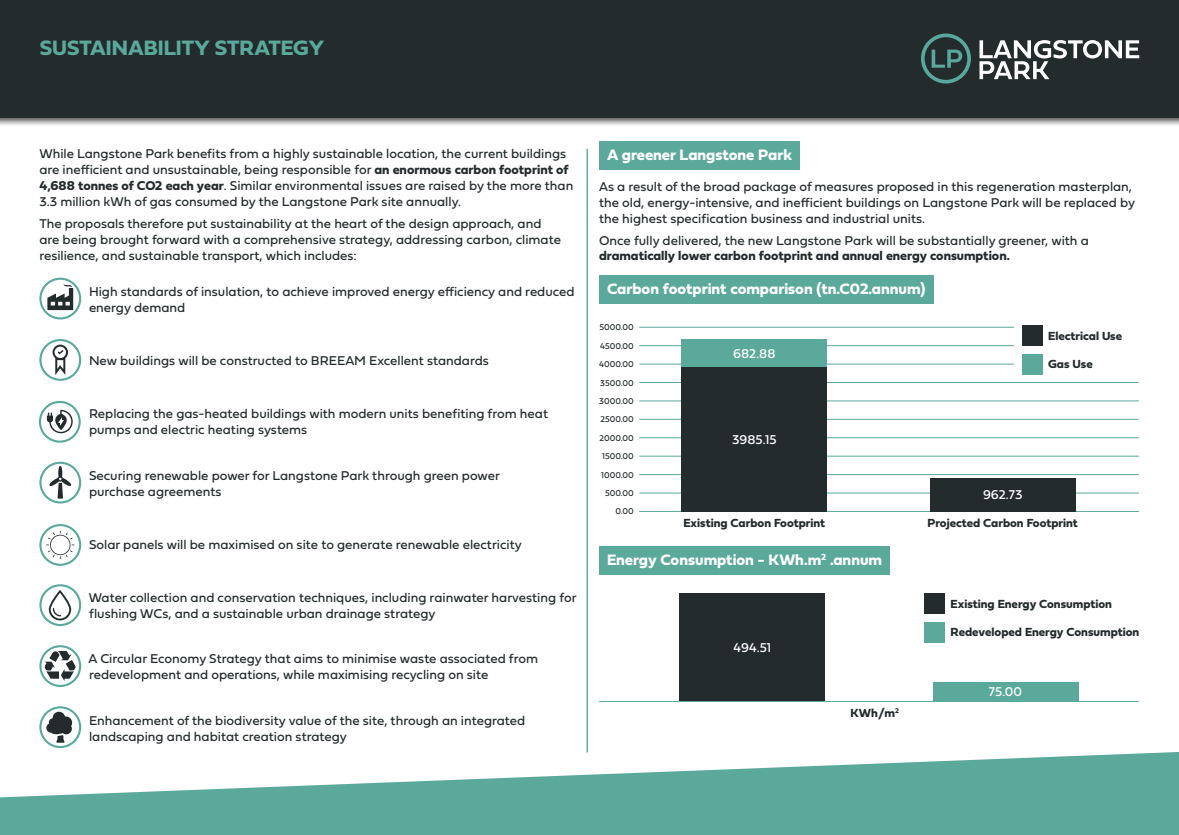
<style>
.page{position:relative;width:1179px;height:835px;background:#fff}
.page>*{position:absolute;margin:0;border:0;box-sizing:border-box;transform-origin:0 0}
.t1{font:21.7px "Fieldwork Geo Bold";color:#5aa99b}
.t2{font:15.75px "Fieldwork Geo Bold";color:#fff}
.t3{font:13.3px/16px "Fieldwork Geo Regular";color:#242b2d}
.t4{font:13.3px "Fieldwork Geo Bold";color:#242b2d}
.t5{font:13.3px "Fieldwork Geo Regular";color:#fff}
.t6{font:12.25px "Fieldwork Geo Bold";color:#242b2d}
.t7{font:8.75px "Fieldwork Geo Regular";color:#242b2d}
.s1{font-family:"Fieldwork Geo Bold"}
</style>
<div class="page">
<div style="left:0;top:0;width:1179px;height:127px;background:#161615;opacity:.75"></div>
<div style="left:0;top:0;width:1179px;height:117px;background:#242b2d"></div>
<svg style="left:979px;top:40px;width:160px;height:39px"></svg>
<svg style="left:921px;top:33px;width:50px;height:50px"></svg>
<svg style="left:0;top:751px;width:1179px;height:83px;fill:#5aa99b"></svg>
<svg style="left:40px;top:279px;width:40px;height:39px"></svg>
<div style="left:39px;top:277px;width:42px;height:42px;border:2px solid #5aa99b;border-radius:50%"></div>
<svg style="left:47px;top:283px;width:26px;height:27px"></svg>
<svg style="left:40px;top:340px;width:40px;height:39px"></svg>
<div style="left:39px;top:339px;width:42px;height:42px;border:2px solid #5aa99b;border-radius:50%"></div>
<svg style="left:53px;top:344px;width:15px;height:31px"></svg>
<svg style="left:40px;top:402px;width:40px;height:39px"></svg>
<div style="left:39px;top:401px;width:42px;height:41px;border:2px solid #5aa99b;border-radius:50%"></div>
<svg style="left:47px;top:410px;width:26px;height:23px"></svg>
<svg style="left:40px;top:462px;width:40px;height:40px"></svg>
<div style="left:39px;top:461px;width:42px;height:42px;border:2px solid #5aa99b;border-radius:50%"></div>
<svg style="left:49px;top:466px;width:23px;height:32px"></svg>
<svg style="left:40px;top:525px;width:40px;height:39px"></svg>
<div style="left:39px;top:524px;width:42px;height:41px;border:2px solid #5aa99b;border-radius:50%"></div>
<svg style="left:46px;top:530px;width:28px;height:29px"></svg>
<svg style="left:40px;top:585px;width:40px;height:40px"></svg>
<div style="left:39px;top:584px;width:42px;height:42px;border:2px solid #5aa99b;border-radius:50%"></div>
<svg style="left:49px;top:589px;width:22px;height:31px"></svg>
<svg style="left:40px;top:646px;width:40px;height:39px"></svg>
<div style="left:39px;top:645px;width:42px;height:41px;border:2px solid #5aa99b;border-radius:50%"></div>
<svg style="left:44px;top:650px;width:32px;height:31px"></svg>
<svg style="left:40px;top:707px;width:40px;height:40px"></svg>
<div style="left:39px;top:706px;width:42px;height:42px;border:2px solid #5aa99b;border-radius:50%"></div>
<svg style="left:45px;top:711px;width:29px;height:31px"></svg>
<div style="left:599px;top:141px;width:201px;height:29px;background:#5aa99b"></div>
<div style="left:599px;top:275px;width:334px;height:29px;background:#5aa99b"></div>
<div style="left:599px;top:546px;width:291px;height:29px;background:#5aa99b"></div>
<hr style="left:639px;top:511px;width:500px;height:1px;background:#5aa99b">
<hr style="left:639px;top:437px;width:500px;height:1px;background:#5aa99b">
<hr style="left:639px;top:474px;width:500px;height:1px;background:#5aa99b">
<hr style="left:639px;top:400px;width:500px;height:1px;background:#5aa99b">
<hr style="left:639px;top:345px;width:499px;height:1px;background:#5aa99b">
<hr style="left:639px;top:492px;width:500px;height:1px;background:#5aa99b">
<hr style="left:639px;top:419px;width:499px;height:1px;background:#5aa99b">
<hr style="left:639px;top:364px;width:499px;height:1px;background:#5aa99b">
<hr style="left:639px;top:456px;width:500px;height:1px;background:#5aa99b">
<hr style="left:639px;top:382px;width:499px;height:1px;background:#5aa99b">
<hr style="left:639px;top:327px;width:500px;height:1px;background:#5aa99b">
<div style="left:681px;top:367px;width:146px;height:144px;background:#242b2d"></div>
<div style="left:681px;top:339px;width:146px;height:28px;background:#5aa99b"></div>
<div style="left:930px;top:477px;width:145px;height:34px;background:#242b2d"></div>
<div style="left:1014px;top:322px;width:125px;height:57px;background:#fff"></div>
<div style="left:1022px;top:325px;width:20px;height:20px;background:#242b2d"></div>
<div style="left:1022px;top:354px;width:20px;height:20px;background:#5aa99b"></div>
<div style="left:679px;top:592px;width:146px;height:109px;background:#242b2d"></div>
<div style="left:932px;top:681px;width:146px;height:20px;background:#5aa99b"></div>
<hr style="left:599px;top:701px;width:539px;height:1px;background:#5aa99b">
<div style="left:924px;top:593px;width:21px;height:20px;background:#242b2d"></div>
<div style="left:924px;top:621px;width:21px;height:21px;background:#5aa99b"></div>
<hr style="left:587px;top:149px;width:1px;height:603px;background:#5aa99b">
<h1 class="t1" style="left:40px;top:30px;width:286px">SUSTAINABILITY STRATEGY</h1>
<p class="t3" style="left:39px;top:145px;width:535px">While Langstone Park benefits from a highly sustainable location, the current buildings are inefficient and unsustainable, being responsible for <span class="s1">an enormous carbon footprint of 4,688 tonnes of CO2 each year</span>. Similar environmental issues are raised by the more than 3.3 million kWh of gas consumed by the Langstone Park site annually.</p>
<p class="t3" style="left:39px;top:215px;width:523px">The proposals therefore put sustainability at the heart of the design approach, and are being brought forward with a comprehensive strategy, addressing carbon, climate resilience, and sustainable transport, which includes:</p>
<p class="t3" style="left:89px;top:283px;width:487px">High standards of insulation, to achieve improved energy efficiency and reduced energy demand</p>
<p class="t3" style="left:89px;top:352px;width:401px">New buildings will be constructed to BREEAM Excellent standards</p>
<p class="t3" style="left:89px;top:405px;width:460px">Replacing the gas-heated buildings with modern units benefiting from heat pumps and electric heating systems</p>
<p class="t3" style="left:89px;top:466px;width:412px">Securing renewable power for Langstone Park through green power purchase agreements</p>
<p class="t3" style="left:89px;top:535px;width:434px">Solar panels will be maximised on site to generate renewable electricity</p>
<p class="t3" style="left:89px;top:589px;width:489px">Water collection and conservation techniques, including rainwater harvesting for flushing WCs, and a sustainable urban drainage strategy</p>
<p class="t3" style="left:89px;top:650px;width:451px">A Circular Economy Strategy that aims to minimise waste associated from redevelopment and operations, while maximising recycling on site</p>
<p class="t3" style="left:89px;top:711px;width:438px">Enhancement of the biodiversity value of the site, through an integrated landscaping and habitat creation strategy</p>
<p class="t2" style="left:607px;top:142px;width:186px">A greener Langstone Park</p>
<p class="t3" style="left:599px;top:178px;width:537px">As a result of the broad package of measures proposed in this regeneration masterplan, the old, energy-intensive, and inefficient buildings on Langstone Park will be replaced by the highest specification business and industrial units.</p>
<p class="t3" style="left:599px;top:231px;width:491px">Once fully delivered, the new Langstone Park will be substantially greener, with a</p>
<p class="t4" style="left:599px;top:245px;width:412px">dramatically lower carbon footprint and annual energy consumption.</p>
<p class="t2" style="left:607px;top:276px;width:320px">Carbon footprint comparison (tn.C02.annum)</p>
<p class="t7" style="left:599px;top:320px;width:36px">5000.00</p>
<p class="t7" style="left:600px;top:339px;width:35px">4500.00</p>
<p class="t7" style="left:599px;top:357px;width:36px">4000.00</p>
<p class="t7" style="left:600px;top:375px;width:35px">3500.00</p>
<p class="t7" style="left:599px;top:394px;width:36px">3000.00</p>
<p class="t7" style="left:600px;top:412px;width:35px">2500.00</p>
<p class="t7" style="left:599px;top:431px;width:36px">2000.00</p>
<p class="t7" style="left:601px;top:467px;width:34px">1000.00</p>
<p class="t7" style="left:602px;top:449px;width:33px">1500.00</p>
<p class="t7" style="left:605px;top:486px;width:30px">500.00</p>
<p class="t7" style="left:615px;top:504px;width:20px">0.00</p>
<p class="t5" style="left:733px;top:343px;width:44px">682.88</p>
<p class="t5" style="left:732px;top:429px;width:46px">3985.15</p>
<p class="t6" style="left:683px;top:512px;width:143px">Existing Carbon Footprint</p>
<p class="t2" style="left:607px;top:547px;width:276px">Energy Consumption - KWh.m<sup>2</sup> .annum</p>
<p class="t5" style="left:733px;top:636px;width:39px">494.51</p>
<p class="t6" style="left:850px;top:703px;width:50px">KWh/m<sup>2</sup></p>
<p class="t6" style="left:1048px;top:326px;width:75px">Electrical Use</p>
<p class="t6" style="left:1048px;top:354px;width:46px">Gas Use</p>
<p class="t5" style="left:983px;top:484px;width:41px">962.73</p>
<p class="t6" style="left:927px;top:512px;width:152px">Projected Carbon Footprint</p>
<p class="t6" style="left:950px;top:593px;width:163px">Existing Energy Consumption</p>
<p class="t6" style="left:950px;top:622px;width:190px">Redeveloped Energy Consumption</p>
<p class="t5" style="left:989px;top:681px;width:35px">75.00</p>
</div>
